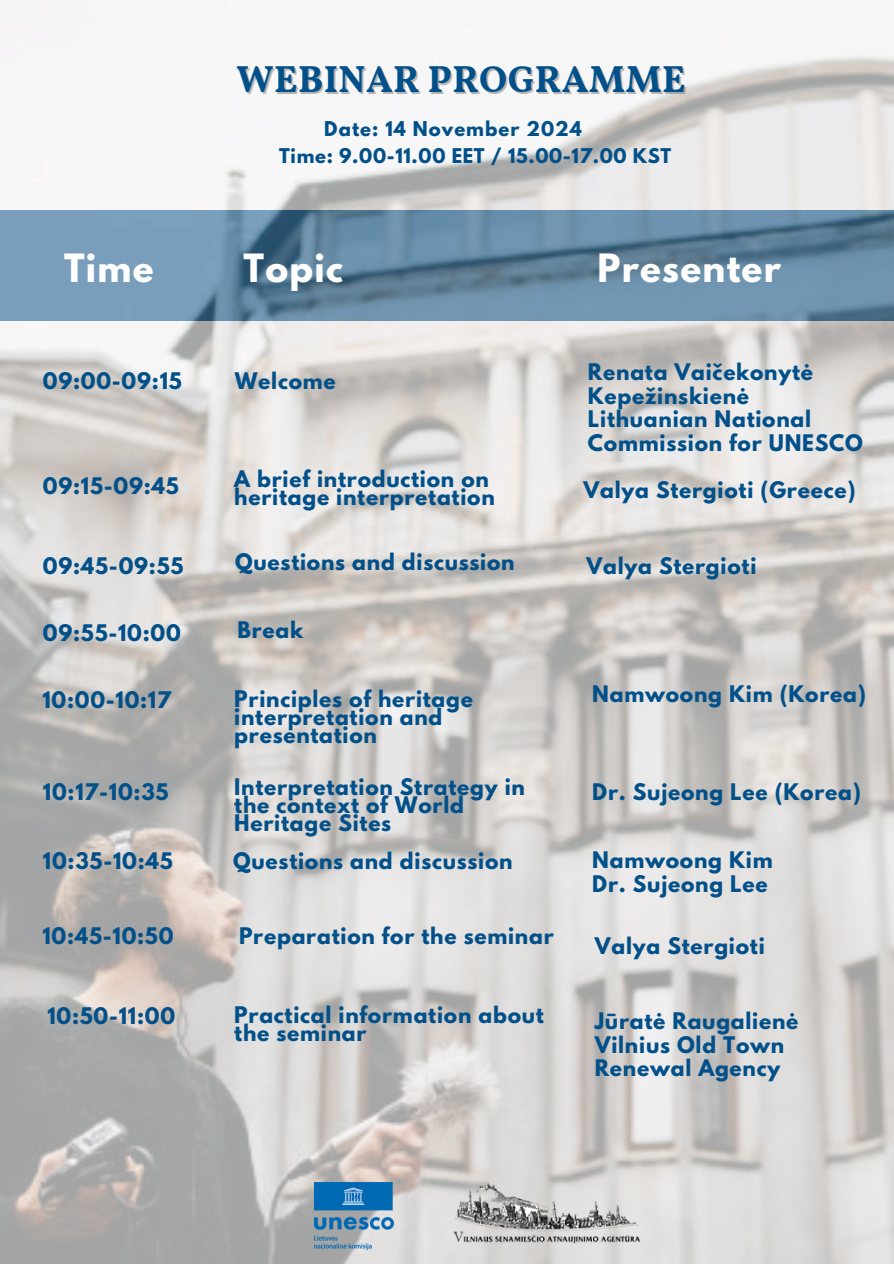
<style>
.page{position:relative;width:894px;height:1264px;background:#fff}
.page>*{position:absolute;margin:0;border:0;box-sizing:border-box;transform-origin:0 0}
.t1{font:700 37.5px "Vollkorn";letter-spacing:.01em;color:#025089}
.t2{font:700 34.5px "League Spartan";letter-spacing:.035em;color:#fff}
.t3{font:700 20.25px/23.7px "League Spartan";letter-spacing:.035em;color:#025089}
.t4{font:700 18px "League Spartan";letter-spacing:.045em;color:#025089}
</style>
<div class="page">
<img style="left:0;top:0;width:893px;height:1263px">
<img style="left:314px;top:1182px;width:79px;height:67px">
<img style="left:453px;top:1182px;width:186px;height:60px">
<p class="t1" style="left:236px;top:56px;width:450px">WEBINAR PROGRAMME</p>
<h2 class="t4" style="left:324px;top:120px;width:259px">Date: 14 November 2024</h2>
<h2 class="t4" style="left:279px;top:147px;width:393px">Time: 9.00-11.00 EET / 15.00-17.00 KST</h2>
<h3 class="t2" style="left:64px;top:251px;width:91px">Time</h3>
<h3 class="t2" style="left:243px;top:251px;width:101px">Topic</h3>
<h3 class="t2" style="left:597px;top:251px;width:185px">Presenter</h3>
<h3 class="t3" style="left:43px;top:372px;width:140px">09:00-09:15</h3>
<h3 class="t3" style="left:43px;top:477px;width:137px">09:15-09:45</h3>
<h3 class="t3" style="left:43px;top:556px;width:142px">09:45-09:55</h3>
<h3 class="t3" style="left:43px;top:623px;width:139px">09:55-10:00</h3>
<h3 class="t3" style="left:42px;top:690px;width:130px">10:00-10:17</h3>
<h3 class="t3" style="left:43px;top:782px;width:127px">10:17-10:35</h3>
<h3 class="t3" style="left:43px;top:852px;width:131px">10:35-10:45</h3>
<h3 class="t3" style="left:42px;top:926px;width:132px">10:45-10:50</h3>
<h3 class="t3" style="left:47px;top:1006px;width:129px">10:50-11:00</h3>
<h3 class="t3" style="left:235px;top:372px;width:102px">Welcome</h3>
<h3 class="t3" style="left:587px;top:362px;width:276px">Renata Vaičekonytė<br>Kepežinskienė<br>Lithuanian National<br>Commission for UNESCO</h3>
<h3 class="t3" style="left:234px;top:472px;width:262px;line-height:18px">A brief introduction on heritage interpretation</h3>
<h3 class="t3" style="left:583px;top:481px;width:273px">Valya Stergioti (Greece)</h3>
<h3 class="t3" style="left:235px;top:553px;width:281px">Questions and discussion</h3>
<h3 class="t3" style="left:586px;top:556px;width:171px">Valya Stergioti</h3>
<h3 class="t3" style="left:237px;top:621px;width:67px">Break</h3>
<h3 class="t3" style="left:234px;top:692px;width:240px;line-height:18px">Principles of heritage interpretation and presentation</h3>
<h3 class="t3" style="left:592px;top:684px;width:275px">Namwoong Kim (Korea)</h3>
<h3 class="t3" style="left:234px;top:780px;width:292px;line-height:18px">Interpretation Strategy in the context of World<br>Heritage Sites</h3>
<h3 class="t3" style="left:592px;top:782px;width:270px">Dr. Sujeong Lee (Korea)</h3>
<h3 class="t3" style="left:233px;top:852px;width:281px">Questions and discussion</h3>
<h3 class="t3" style="left:592px;top:850px;width:182px">Namwoong Kim<br>Dr. Sujeong Lee</h3>
<h3 class="t3" style="left:239px;top:926px;width:316px">Preparation for the seminar</h3>
<p class="t3" style="left:594px;top:936px;width:171px">Valya Stergioti</p>
<p class="t3" style="left:234px;top:1008px;width:311px;line-height:18px">Practical information about the seminar</p>
<p class="t3" style="left:594px;top:1011px;width:205px">Jūratė Raugalienė<br>Vilnius Old Town<br>Renewal Agency</p>
</div>
